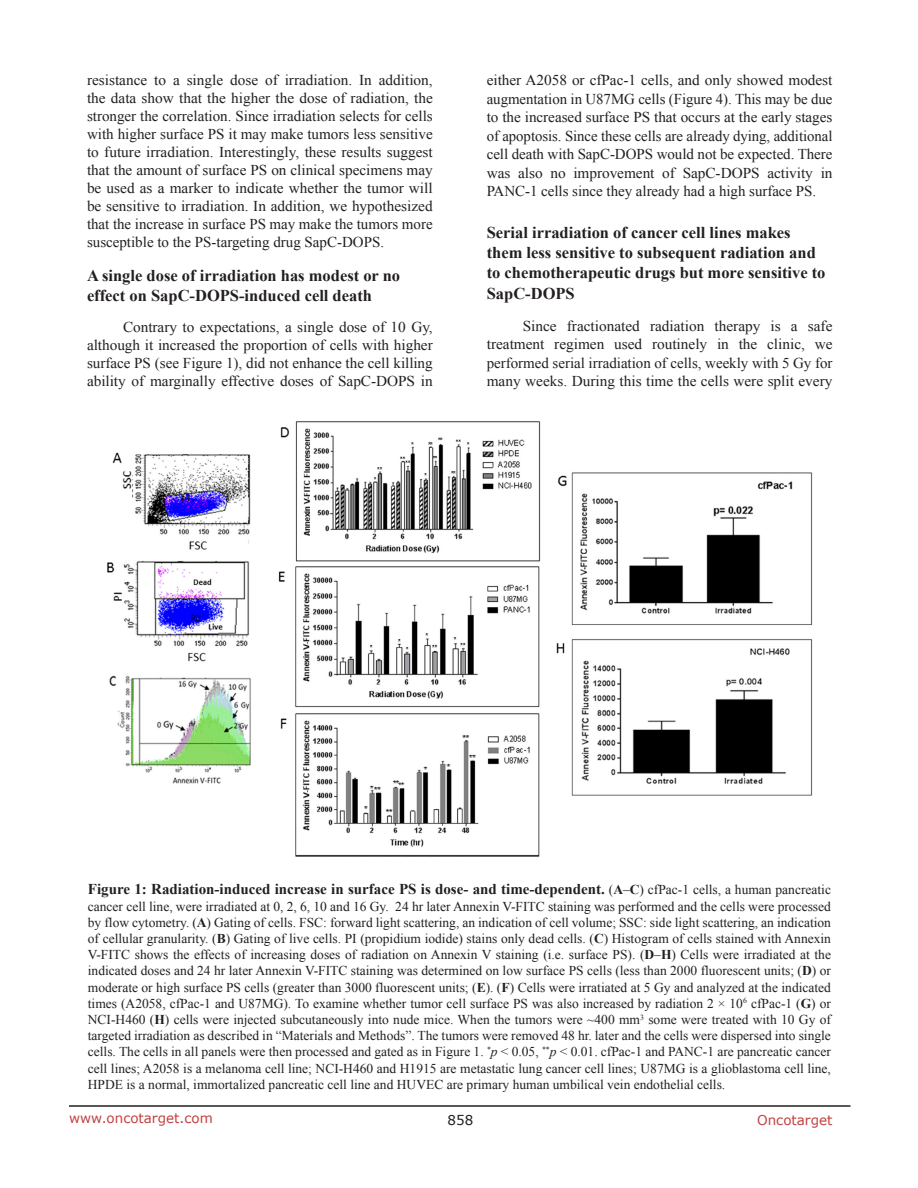
<style>
.page{position:relative;width:918px;height:1188px;background:#fff}
.page>*{position:absolute;margin:0;border:0;box-sizing:border-box;transform-origin:0 0}
.SubHeading{font:700 16.5px/20.2px "Times New Roman";color:#231f20}
.BodyText{font:15px/18px "Times New Roman";letter-spacing:-.005em;color:#231f20;text-align:justify}
.Figuretrx{font:700 15px "Times New Roman";color:#231f20}
.Figuretrx-2{font:13.5px/16.2px "Times New Roman";color:#231f20;text-align:justify}
.t1{font:13.5px "Verdana";color:#c24141}
.t2{font:13.5px "Verdana";color:#231f20}
.s1{font-weight:400;font-size:13.5px}
.s2{font-size:13.5px}
.s3{font-weight:700}
.s4{font-style:italic}
</style>
<div class="page">
<hr style="left:69px;top:1105px;width:781px;height:2px;background:#231f20">
<img style="left:107px;top:421px;width:706px;height:435px">
<p class="BodyText" style="left:87px;top:71px;width:347px">resistance to a single dose of irradiation. In addition, the data show that the higher the dose of radiation, the stronger the correlation. Since irradiation selects for cells with higher surface PS it may make tumors less sensitive to future irradiation. Interestingly, these results suggest that the amount of surface PS on clinical specimens may be used as a marker to indicate whether the tumor will be sensitive to irradiation. In addition, we hypothesized that the increase in surface PS may make the tumors more susceptible to the PS-targeting drug SapC-DOPS.</p>
<p class="SubHeading" style="left:87px;top:265px;width:315px;line-height:19.8px">A single dose of irradiation has modest or no effect on SapC-DOPS-induced cell death</p>
<p class="BodyText" style="left:87px;top:318px;width:347px;text-indent:36px">Contrary to expectations, a single dose of 10 Gy, although it increased the proportion of cells with higher surface PS (see Figure 1), did not enhance the cell killing ability of marginally effective doses of SapC-DOPS in</p>
<p class="BodyText" style="left:487px;top:71px;width:347px;line-height:18.5px">either A2058 or cfPac-1 cells, and only showed modest augmentation in U87MG cells (Figure 4). This may be due to the increased surface PS that occurs at the early stages of apoptosis. Since these cells are already dying, additional cell death with SapC-DOPS would not be expected. There was also no improvement of SapC-DOPS activity in PANC-1 cells since they already had a high surface PS.</p>
<p class="SubHeading" style="left:487px;top:222px;width:340px">Serial irradiation of cancer cell lines makes them less sensitive to subsequent radiation and to chemotherapeutic drugs but more sensitive to SapC-DOPS</p>
<p class="BodyText" style="left:487px;top:316px;width:347px;line-height:18.5px;text-indent:36px">Since fractionated radiation therapy is a safe treatment regimen used routinely in the clinic, we performed serial irradiation of cells, weekly with 5 Gy for many weeks. During this time the cells were split every</p>
<p class="Figuretrx" style="left:88px;top:879px;width:745px">Figure 1: Radiation-induced increase in surface PS is dose- and time-dependent. <span class="s1">(</span><span class="s2">A</span><span class="s1">–</span><span class="s2">C</span><span class="s1">) cfPac-1 cells, a human pancreatic</span></p>
<p class="Figuretrx-2" style="left:88px;top:898px;width:745px">cancer cell line, were irradiated at 0, 2, 6, 10 and 16 Gy. 24 hr later Annexin V-FITC staining was performed and the cells were processed by flow cytometry. (<span class="s3">A</span>) Gating of cells. FSC: forward light scattering, an indication of cell volume; SSC: side light scattering, an indication of cellular granularity. (<span class="s3">B</span>) Gating of live cells. PI (propidium iodide) stains only dead cells. (<span class="s3">C</span>) Histogram of cells stained with Annexin V-FITC shows the effects of increasing doses of radiation on Annexin V staining (i.e. surface PS). (<span class="s3">D</span>–<span class="s3">H</span>) Cells were irradiated at the indicated doses and 24 hr later Annexin V-FITC staining was determined on low surface PS cells (less than 2000 fluorescent units; (<span class="s3">D</span>) or moderate or high surface PS cells (greater than 3000 fluorescent units; (<span class="s3">E</span>). (<span class="s3">F</span>) Cells were irratiated at 5 Gy and analyzed at the indicated times (A2058, cfPac-1 and U87MG). To examine whether tumor cell surface PS was also increased by radiation 2 × 10<sup>6</sup> cfPac-1 (<span class="s3">G</span>) or NCI-H460 (<span class="s3">H</span>) cells were injected subcutaneously into nude mice. When the tumors were ~400 mm<sup>3</sup> some were treated with 10 Gy of targeted irradiation as described in “Materials and Methods”. The tumors were removed 48 hr. later and the cells were dispersed into single cells. The cells in all panels were then processed and gated as in Figure 1. <sup>*</sup><span class="s4">p</span> &lt; 0.05, <sup>**</sup><span class="s4">p</span> &lt; 0.01. cfPac-1 and PANC-1 are pancreatic cancer cell lines; A2058 is a melanoma cell line; NCI-H460 and H1915 are metastatic lung cancer cell lines; U87MG is a glioblastoma cell line, HPDE is a normal, immortalized pancreatic cell line and HUVEC are primary human umbilical vein endothelial cells.</p>
<p class="t1" style="left:69px;top:1109px;width:145px">www.oncotarget.com</p>
<p class="t2" style="left:448px;top:1111px;width:27px">858</p>
<p class="t1" style="left:757px;top:1111px;width:77px">Oncotarget</p>
</div>
